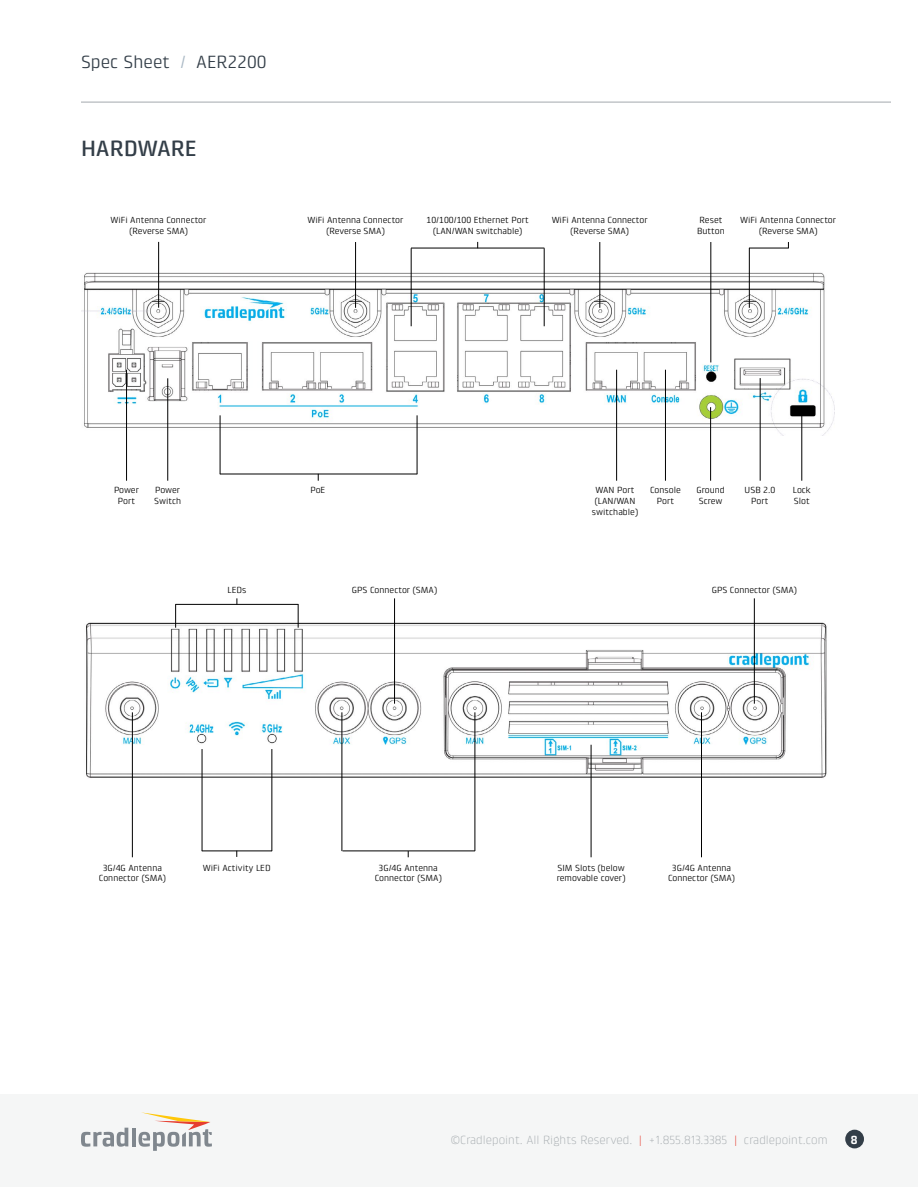
<style>
.page{position:relative;width:918px;height:1188px;background:#fff}
.page>*{position:absolute;margin:0;border:0;box-sizing:border-box;transform-origin:0 0}
.t1{font:500 22.5px "Klint Pro";color:#333e48}
.t2{font:18px "Klint Pro";color:#333e48}
.t3{font:300 12px "Klint LT Pro";color:#a3a9ad}
.t4{font:700 12px "Klint Pro";color:#fff}
.t5{font:9px/10.8px "Klint Pro";color:#000;text-align:center}
.s1{color:#aab9c5}
.s2{color:#e63e30}
</style>
<div class="page">
<div style="left:0;top:1094px;width:918px;height:93px;background:#f5f6f6"></div>
<svg style="left:81px;top:1128px;width:47px;height:19px"></svg>
<hr style="left:132px;top:1128px;width:4px;height:18px;background:#80878e">
<svg style="left:138px;top:1112px;width:74px;height:39px"></svg>
<div style="left:845px;top:1130px;width:19px;height:18px;background:#333e48;border-radius:50%"></div>
<hr style="left:81px;top:102px;width:810px;height:1px;background:#a3a9ad">
<hr style="left:917px;top:1094px;width:1px;height:93px;background:#a3a9ad">
<img style="left:86px;top:614px;width:741px;height:171px">
<hr style="left:754px;top:598px;width:1px;height:106px;background:#000">
<hr style="left:175px;top:604px;width:123px;height:1px;background:#000">
<svg style="left:175px;top:604px;width:1px;height:24px"></svg>
<svg style="left:298px;top:604px;width:1px;height:24px"></svg>
<hr style="left:343px;top:851px;width:132px;height:1px;background:#000">
<hr style="left:591px;top:745px;width:1px;height:112px;background:#000">
<hr style="left:342px;top:712px;width:1px;height:139px;background:#000">
<hr style="left:475px;top:712px;width:1px;height:139px;background:#000">
<hr style="left:132px;top:712px;width:1px;height:145px;background:#000">
<hr style="left:202px;top:851px;width:70px;height:1px;background:#000">
<hr style="left:202px;top:749px;width:1px;height:102px;background:#000">
<hr style="left:272px;top:749px;width:1px;height:102px;background:#000">
<hr style="left:701px;top:712px;width:1px;height:145px;background:#000">
<hr style="left:394px;top:598px;width:1px;height:106px;background:#000">
<img style="left:81px;top:268px;width:754px;height:167px">
<hr style="left:600px;top:242px;width:1px;height:66px;background:#000">
<hr style="left:760px;top:378px;width:1px;height:103px;background:#000">
<hr style="left:665px;top:370px;width:1px;height:111px;background:#000">
<hr style="left:749px;top:248px;width:40px;height:1px;background:#000">
<hr style="left:749px;top:248px;width:1px;height:60px;background:#000">
<hr style="left:220px;top:474px;width:197px;height:1px;background:#000">
<hr style="left:220px;top:415px;width:1px;height:59px;background:#000">
<hr style="left:417px;top:415px;width:1px;height:59px;background:#000">
<hr style="left:411px;top:248px;width:133px;height:1px;background:#000">
<hr style="left:411px;top:248px;width:1px;height:78px;background:#000">
<hr style="left:711px;top:242px;width:1px;height:120px;background:#000">
<hr style="left:802px;top:411px;width:1px;height:70px;background:#000">
<hr style="left:616px;top:370px;width:1px;height:111px;background:#000">
<hr style="left:355px;top:242px;width:1px;height:66px;background:#000">
<hr style="left:158px;top:242px;width:1px;height:66px;background:#000">
<hr style="left:126px;top:370px;width:1px;height:111px;background:#000">
<hr style="left:167px;top:378px;width:1px;height:103px;background:#000">
<hr style="left:544px;top:248px;width:1px;height:78px;background:#000">
<hr style="left:710px;top:407px;width:1px;height:74px;background:#000">
<h2 class="t2" style="left:81px;top:52px;width:187px">Spec Sheet <span class="s1">/</span> AER2200</h2>
<h1 class="t1" style="left:81px;top:136px;width:117px">HARDWARE</h1>
<p class="t5" style="left:111px;top:215px;width:98px">WiFi Antenna Connector (Reverse SMA)</p>
<p class="t5" style="left:308px;top:215px;width:98px">WiFi Antenna Connector (Reverse SMA)</p>
<p class="t5" style="left:427px;top:215px;width:104px">10/100/100 Ethernet Port (LAN/WAN switchable)</p>
<p class="t5" style="left:552px;top:215px;width:98px">WiFi Antenna Connector (Reverse SMA)</p>
<p class="t5" style="left:697px;top:215px;width:29px;text-align:left">Reset<br>Button</p>
<p class="t5" style="left:740px;top:215px;width:98px">WiFi Antenna Connector (Reverse SMA)</p>
<p class="t5" style="left:114px;top:485px;width:27px">Power</p>
<p class="t5" style="left:310px;top:485px;width:16px">PoE</p>
<p class="t5" style="left:118px;top:495px;width:19px">Port</p>
<p class="t5" style="left:154px;top:485px;width:28px;text-align:left">Power<br>Switch</p>
<p class="t5" style="left:592px;top:485px;width:48px">WAN Port (LAN/WAN switchable)</p>
<p class="t5" style="left:650px;top:485px;width:32px">Console<br>Port</p>
<p class="t5" style="left:793px;top:485px;width:20px;text-align:left">Lock<br>Slot</p>
<p class="t5" style="left:696px;top:485px;width:30px;text-align:left">Ground<br>Screw</p>
<p class="t5" style="left:745px;top:485px;width:32px">USB 2.0<br>Port</p>
<p class="t5" style="left:228px;top:585px;width:20px">LEDs</p>
<p class="t5" style="left:712px;top:585px;width:87px">GPS Connector (SMA)</p>
<p class="t5" style="left:352px;top:585px;width:87px">GPS Connector (SMA)</p>
<p class="t5" style="left:557px;top:862px;width:70px;text-align:left">SIM Slots (below removable cover)</p>
<p class="t5" style="left:99px;top:862px;width:69px">3G/4G Antenna<br>Connector (SMA)</p>
<p class="t5" style="left:203px;top:862px;width:69px">WiFi Activity LED</p>
<p class="t5" style="left:668px;top:862px;width:69px">3G/4G Antenna<br>Connector (SMA)</p>
<p class="t5" style="left:375px;top:862px;width:69px">3G/4G Antenna<br>Connector (SMA)</p>
<h3 class="t3" style="left:451px;top:1133px;width:378px">©Cradlepoint. All Rights Reserved. <span class="s2">|</span> +1.855.813.3385 <span class="s2">|</span> cradlepoint.com</h3>
<h3 class="t4" style="left:851px;top:1133px;width:8px">8</h3>
</div>
